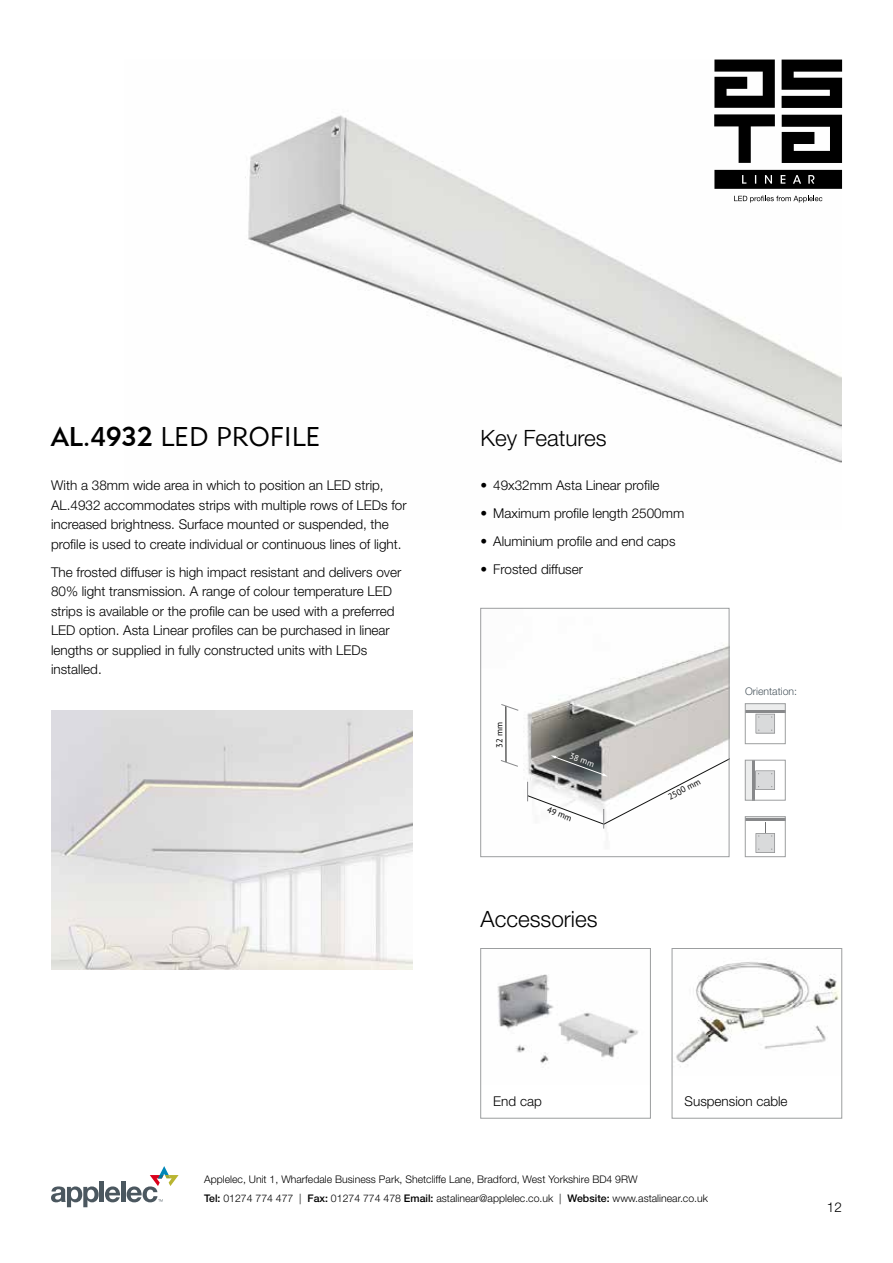
<style>
.page{position:relative;width:893px;height:1263px;background:#fff}
.page>*{position:absolute;margin:0;border:0;box-sizing:border-box;transform-origin:0 0}
.t1{font:27px "Geometric 415 BT Lite A";color:#000}
.t2{font:300 22.5px "Helvetica Neue LT Std";color:#000}
.t3{font:300 13.5px/19.5px "Helvetica Neue LT Std";color:#000}
.t4{font:300 10.5px/18.9px "Helvetica Neue LT Std";color:#000}
.t5{font:300 10.5px "Helvetica Neue LT Std";color:#4b575f}
.t6{font:8.7px "PT Sans";color:#000}
.t7{font:8.7px "PT Sans";color:#fff}
.s1{font-family:"Geometric 415 BT Medium A"}
.s2{font-weight:500}
</style>
<div class="page">
<svg style="left:51px;top:1186px;width:48px;height:21px"></svg>
<hr style="left:100px;top:1181px;width:4px;height:21px;background:#4b575f">
<svg style="left:105px;top:1186px;width:15px;height:16px"></svg>
<div style="left:121px;top:1181px;width:5px;height:21px;background:#4b575f"></div>
<svg style="left:127px;top:1166px;width:52px;height:36px"></svg>
<img style="left:245px;top:60px;width:597px;height:403px">
<img style="left:51px;top:710px;width:361px;height:260px">
<img style="left:497px;top:974px;width:141px;height:91px">
<div style="left:480px;top:948px;width:171px;height:170px;border:1px solid #9c9e9f"></div>
<img style="left:676px;top:961px;width:164px;height:106px">
<div style="left:672px;top:948px;width:170px;height:170px;border:1px solid #9c9e9f"></div>
<img style="left:554px;top:645px;width:173px;height:59px">
<svg style="left:500px;top:704px;width:227px;height:125px"></svg>
<div style="left:480px;top:608px;width:249px;height:249px;border:1px solid #9c9e9f"></div>
<div style="left:745px;top:760px;width:7px;height:40px;background:#eceded"></div>
<hr style="left:752px;top:760px;width:3px;height:40px;background:#87888a">
<svg style="left:755px;top:770px;width:20px;height:20px"></svg>
<div style="left:745px;top:760px;width:40px;height:40px;border:1px solid #9c9e9f"></div>
<hr style="left:745px;top:816px;width:40px;height:3px;background:#eceded">
<hr style="left:745px;top:819px;width:40px;height:2px;background:#87888a">
<svg style="left:755px;top:822px;width:20px;height:31px"></svg>
<div style="left:745px;top:816px;width:40px;height:41px;border:1px solid #9c9e9f"></div>
<div style="left:745px;top:703px;width:40px;height:8px;background:#eceded"></div>
<hr style="left:745px;top:710px;width:40px;height:3px;background:#87888a">
<svg style="left:755px;top:714px;width:20px;height:19px"></svg>
<div style="left:745px;top:703px;width:40px;height:41px;border:1px solid #9c9e9f"></div>
<svg style="left:734px;top:196px;width:88px;height:7px"></svg>
<svg style="left:714px;top:60px;width:61px;height:48px"></svg>
<svg style="left:782px;top:115px;width:60px;height:48px"></svg>
<svg style="left:714px;top:170px;width:128px;height:19px;background:#111"></svg>
<svg style="left:714px;top:114px;width:61px;height:49px"></svg>
<svg style="left:782px;top:60px;width:60px;height:48px"></svg>
<h1 class="t1" style="left:51px;top:420px;width:271px"><span class="s1">AL.4932</span> LED PROFILE</h1>
<p class="t3" style="left:51px;top:475px;width:357px">With a 38mm wide area in which to position an LED strip, AL.4932 accommodates strips with multiple rows of LEDs for increased brightness. Surface mounted or suspended, the profile is used to create individual or continuous lines of light.</p>
<p class="t3" style="left:51px;top:562px;width:352px">The frosted diffuser is high impact resistant and delivers over 80% light transmission. A range of colour temperature LED strips is available or the profile can be used with a preferred LED option. Asta Linear profiles can be purchased in linear lengths or supplied in fully constructed units with LEDs installed.</p>
<h2 class="t2" style="left:480px;top:424px;width:128px">Key Features</h2>
<p class="t3" style="left:480px;top:475px;width:181px">• 49x32mm Asta Linear profile</p>
<p class="t3" style="left:480px;top:503px;width:205px">• Maximum profile length 2500mm</p>
<p class="t3" style="left:480px;top:531px;width:197px">• Aluminium profile and end caps</p>
<p class="t3" style="left:480px;top:559px;width:104px">• Frosted diffuser</p>
<p class="t6" style="left:494px;top:748px;width:27px;rotate:-90deg">32 mm</p>
<p class="t7" style="left:572px;top:750px;width:27px;rotate:20deg">38 mm</p>
<p class="t6" style="left:549px;top:804px;width:27px;rotate:21deg">49 mm</p>
<h2 class="t2" style="left:480px;top:905px;width:119px">Accessories</h2>
<p class="t6" style="left:666px;top:792px;width:37px;rotate:-28deg">2500 mm</p>
<p class="t5" style="left:745px;top:685px;width:54px">Orientation:</p>
<p class="t3" style="left:493px;top:1091px;width:50px">End cap</p>
<p class="t3" style="left:685px;top:1091px;width:105px">Suspension cable</p>
<p class="t4" style="left:204px;top:1170px;width:505px">Applelec, Unit 1, Wharfedale Business Park, Shetcliffe Lane, Bradford, West Yorkshire BD4 9RW<br><span class="s2">Tel:</span> 01274 774 477 | <span class="s2">Fax:</span> 01274 774 478 <span class="s2">Email:</span> astalinear@applelec.co.uk | <span class="s2">Website:</span> www.astalinear.co.uk</p>
<p class="t3" style="left:827px;top:1197px;width:17px">12</p>
</div>
